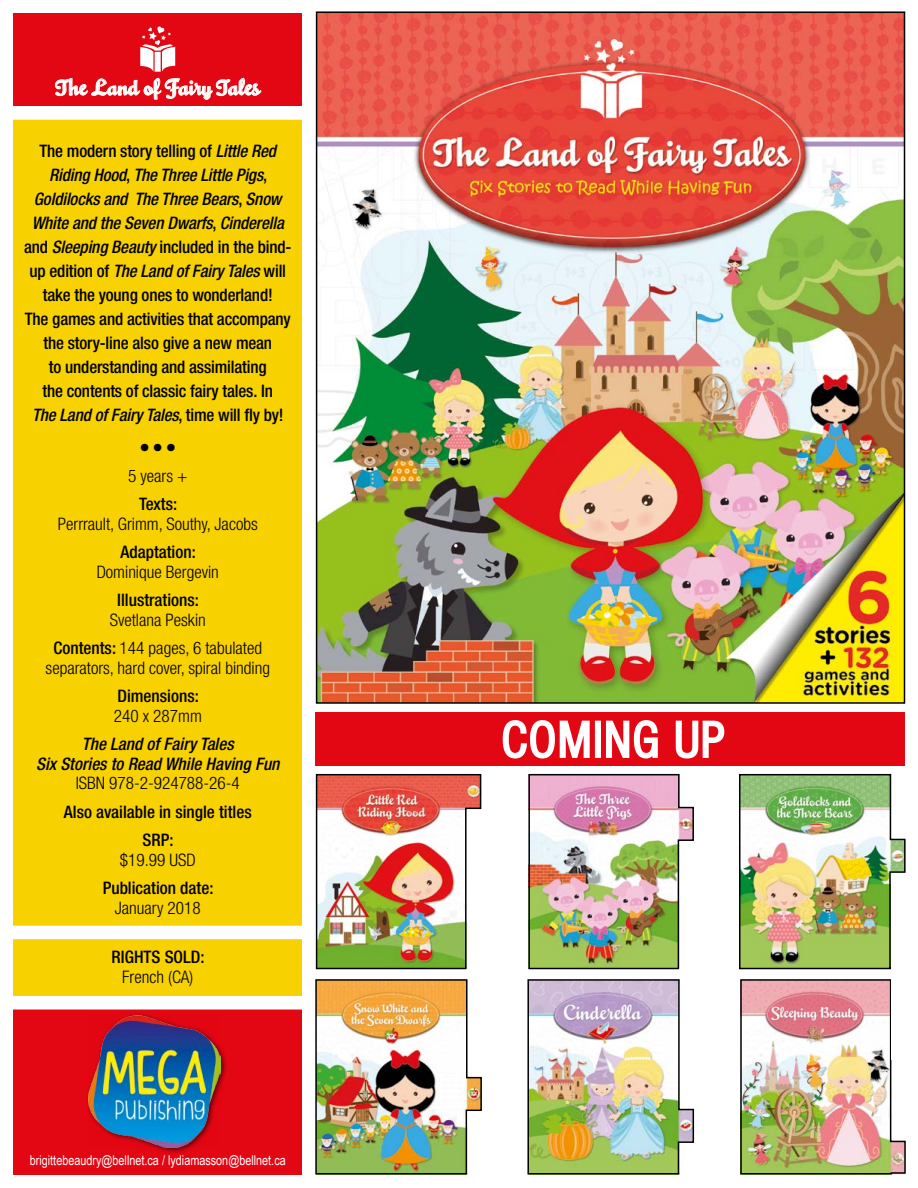
<style>
.page{position:relative;width:918px;height:1188px;background:#fff}
.page>*{position:absolute;margin:0;border:0;box-sizing:border-box;transform-origin:0 0}
.t1{font:500 condensed 21px "Helvetica Neue LT Pro";color:#000}
.t2{font:18.9px "Mousse Script";color:#fff}
.t3{font:500 condensed 17.25px/24px "Helvetica Neue LT Pro";letter-spacing:-.01em;color:#000;text-align:center}
.t4{font:300 condensed 17.25px/28.5px "Helvetica Neue LT Pro";color:#000;text-align:center}
.t5{font:italic 500 condensed 17.25px/19.5px "Helvetica Neue LT Pro";color:#000;text-align:center}
.t6{font:13.5px "Arial Narrow";color:#fff}
.s1{font-style:italic}
.s2{font-weight:500}
</style>
<div class="page">
<div style="left:14px;top:117px;width:288px;height:879px;background:#f8d100"></div>
<div style="left:14px;top:14px;width:288px;height:92px;background:#e30613"></div>
<div style="left:14px;top:1006px;width:288px;height:168px;background:#e30613"></div>
<img style="left:319px;top:14px;width:583px;height:687px">
<img style="left:315px;top:773px;width:167px;height:197px">
<img style="left:528px;top:773px;width:166px;height:197px">
<img style="left:739px;top:773px;width:167px;height:197px">
<img style="left:315px;top:979px;width:167px;height:196px">
<img style="left:527px;top:979px;width:168px;height:196px">
<img style="left:740px;top:979px;width:166px;height:196px">
<div style="left:891px;top:974px;width:26px;height:86px;background:#fff"></div>
<div style="left:315px;top:713px;width:589px;height:53px;background:#e30613"></div>
<svg style="left:502px;top:720px;width:88px;height:39px"></svg>
<div style="left:595px;top:721px;width:6px;height:37px;border:3px solid #fff"></div>
<svg style="left:606px;top:720px;width:52px;height:39px"></svg>
<svg style="left:675px;top:720px;width:50px;height:39px"></svg>
<div style="left:86px;top:1013px;width:141px;height:141px;background:#000;opacity:.6"></div>
<img style="left:88px;top:1015px;width:132px;height:132px">
<div style="left:8px;top:106px;width:299px;height:14px;background:#fff"></div>
<div style="left:8px;top:926px;width:299px;height:13px;background:#fff"></div>
<div style="left:8px;top:996px;width:299px;height:14px;background:#fff"></div>
<svg style="left:55px;top:26px;width:206px;height:74px"></svg>
<p class="t2" style="left:55px;top:71px;width:206px">The Land of Fairy Tales</p>
<p class="t3" style="left:24px;top:138px;width:269px">The modern story telling of <span class="s1">Little Red Riding Hood</span>, <span class="s1">The Three Little Pigs</span>, <span class="s1">Goldilocks and The Three Bears</span>, <span class="s1">Snow White and the Seven Dwarfs</span>, <span class="s1">Cinderella </span>and <span class="s1">Sleeping Beauty</span> included in the bind&shy;up edition of <span class="s1">The Land of Fairy Tales</span> will take the young ones to wonderland!<br>The games and activities that accompany the story-line also give a new mean<br>to understanding and assimilating<br>the contents of classic fairy tales. In<br><span class="s1">The Land of Fairy Tales</span>, time will fly by!</p>
<p class="t1" style="left:139px;top:435px;width:38px">•••</p>
<p class="t4" style="left:128px;top:461px;width:61px">5 years +</p>
<p class="t3" style="left:139px;top:492px;width:40px">Texts:</p>
<p class="t4" style="left:58px;top:509px;width:201px">Perrrault, Grimm, Southy, Jacobs</p>
<p class="t3" style="left:120px;top:540px;width:77px">Adaptation:</p>
<p class="t4" style="left:97px;top:557px;width:124px">Dominique Bergevin</p>
<p class="t3" style="left:117px;top:588px;width:83px">Illustrations:</p>
<p class="t4" style="left:54px;top:605px;width:210px">Svetlana Peskin<br><span class="s2">Contents:</span> 144 pages, 6 tabulated</p>
<p class="t4" style="left:46px;top:653px;width:226px">separators, hard cover, spiral binding</p>
<p class="t3" style="left:117px;top:684px;width:83px">Dimensions:</p>
<p class="t4" style="left:114px;top:701px;width:90px">240 x 287mm</p>
<p class="t5" style="left:36px;top:735px;width:245px">The Land of Fairy Tales<br>Six Stories to Read While Having Fun</p>
<p class="t4" style="left:76px;top:769px;width:166px">ISBN 978-2-924788-26-4</p>
<p class="t3" style="left:64px;top:797px;width:189px;line-height:28.5px">Also available in single titles<br>SRP:</p>
<p class="t4" style="left:120px;top:845px;width:77px">$19.99 USD</p>
<p class="t3" style="left:103px;top:876px;width:112px">Publication date:</p>
<p class="t4" style="left:115px;top:893px;width:87px">January 2018</p>
<p class="t3" style="left:112px;top:945px;width:94px">RIGHTS SOLD:</p>
<p class="t4" style="left:122px;top:962px;width:73px">French (CA)</p>
<p class="t6" style="left:30px;top:1151px;width:257px">brigittebeaudry@bellnet.ca / lydiamasson@bellnet.ca</p>
</div>
